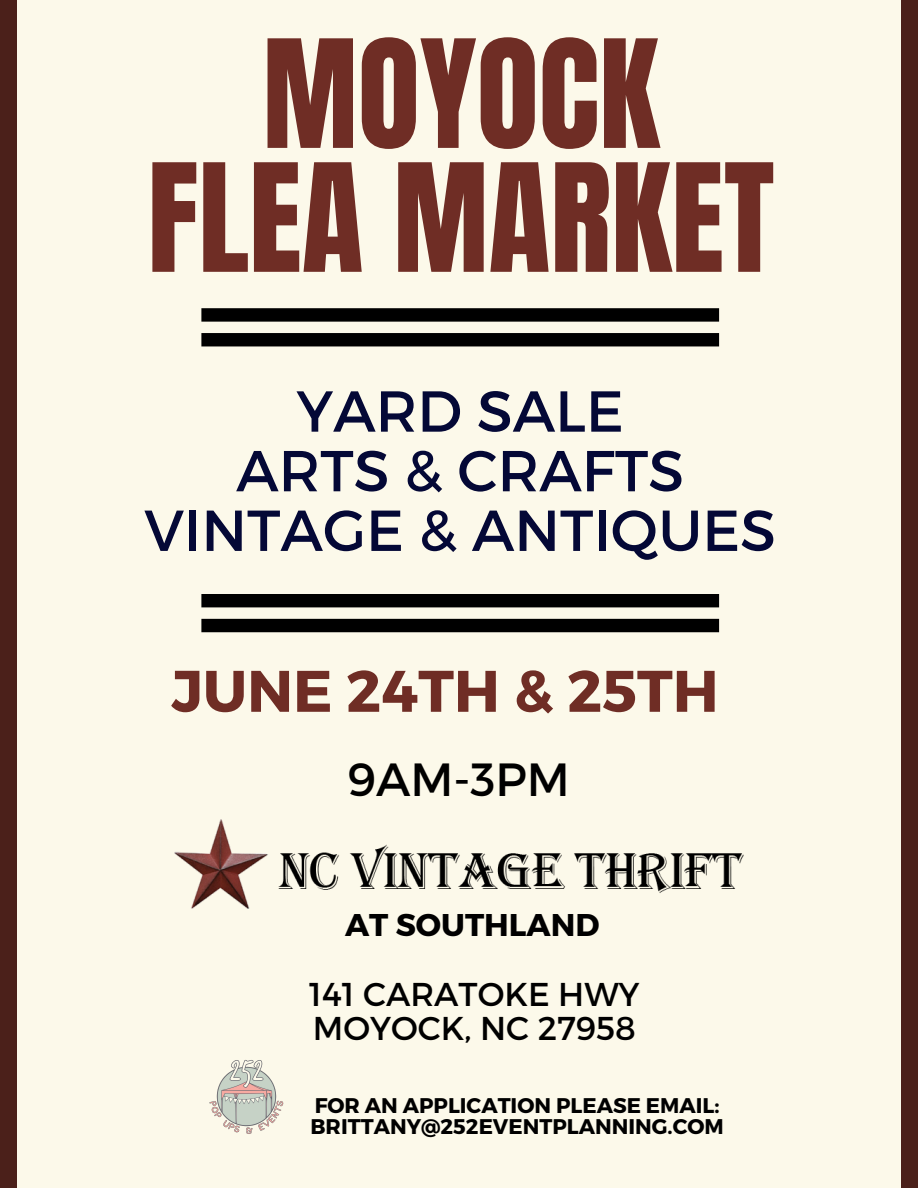
<style>
.page{position:relative;width:918px;height:1188px;background:#fcf9ea}
.page>*{position:absolute;margin:0;border:0;box-sizing:border-box;transform-origin:0 0}
.t1{font:127.65px "Anton";color:#6f2d25}
.t2{font:700 58.5px "Montserrat";color:#6f2d25}
.t3{font:57.6px "Montserrat";color:#040836}
.t4{font:46.5px "Montserrat";color:#000}
.t5{font:33px "Montserrat";color:#000}
.t6{font:700 31.35px "Montserrat";color:#000}
.t7{font:700 21.15px/21.3px "Montserrat";color:#000}
</style>
<div class="page">
<svg style="left:201px;top:308px;width:518px;height:38px"></svg>
<img style="left:209px;top:1060px;width:75px;height:74px">
<img style="left:174px;top:820px;width:569px;height:89px">
<svg style="left:201px;top:594px;width:518px;height:38px"></svg>
<div style="left:0;top:0;width:17px;height:1188px;background:#4b201a"></div>
<div style="left:901px;top:0;width:17px;height:1188px;background:#4b201a"></div>
<p class="t1" style="left:263px;top:3px;width:398px">MOYOCK</p>
<p class="t1" style="left:148px;top:127px;width:628px">FLEA MARKET</p>
<p class="t3" style="left:296px;top:374px;width:329px">YARD SALE</p>
<p class="t3" style="left:236px;top:433px;width:450px">ARTS &amp; CRAFTS</p>
<p class="t3" style="left:144px;top:493px;width:633px">VINTAGE &amp; ANTIQUES</p>
<p class="t2" style="left:171px;top:653px;width:549px">JUNE 24TH &amp; 25TH</p>
<p class="t4" style="left:347px;top:749px;width:224px">9AM-3PM</p>
<p class="t6" style="left:345px;top:905px;width:256px">AT SOUTHLAND</p>
<p class="t5" style="left:309px;top:973px;width:332px">141 CARATOKE HWY</p>
<p class="t5" style="left:313px;top:1007px;width:325px">MOYOCK, NC 27958</p>
<p class="t7" style="left:310px;top:1093px;width:415px">FOR AN APPLICATION PLEASE EMAIL:<br>BRITTANY@252EVENTPLANNING.COM</p>
</div>
